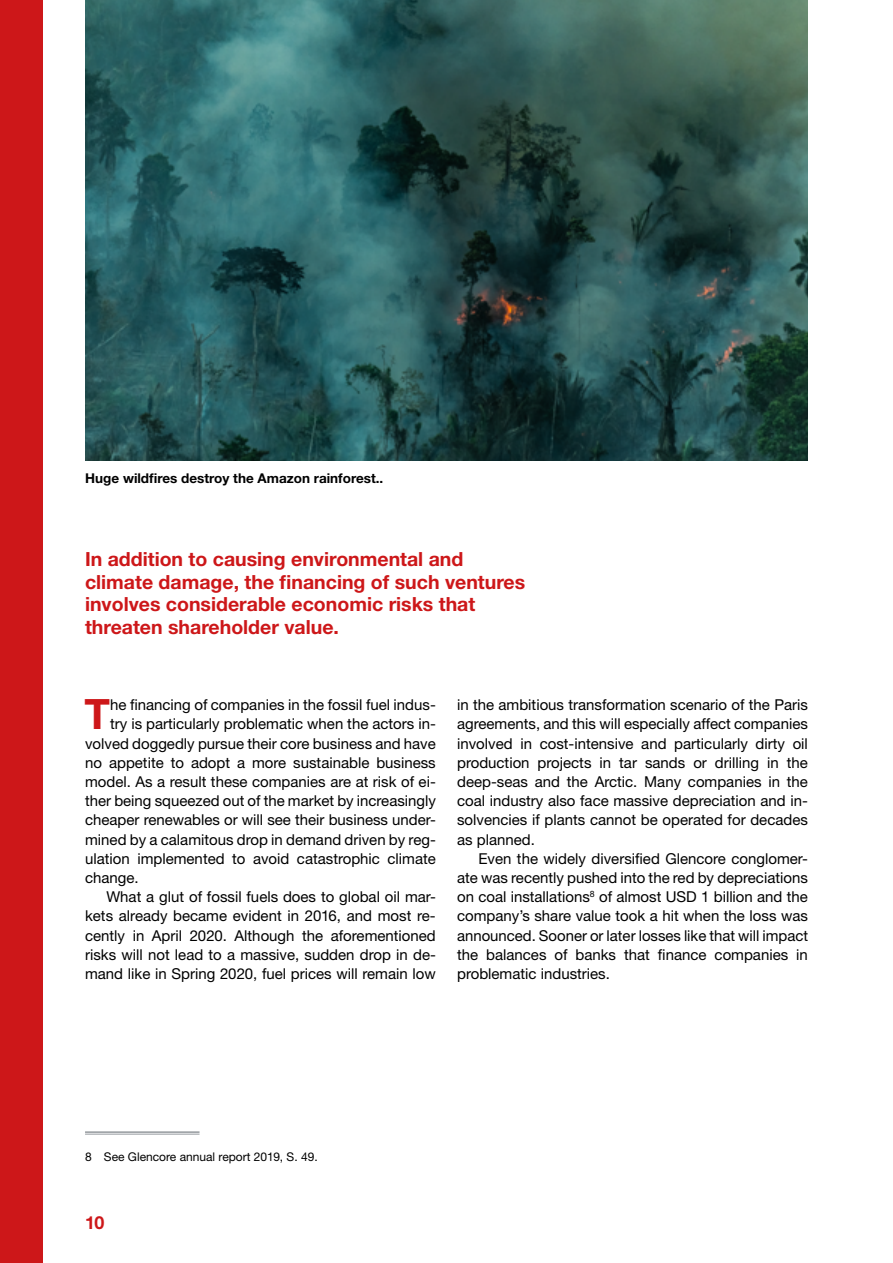
<style>
.page{position:relative;width:893px;height:1263px;background:#fff}
.page>*{position:absolute;margin:0;border:0;box-sizing:border-box;transform-origin:0 0}
.t1{font:700 41.85px "Helvetica Neue LT Std";color:#cd1719}
.t2{font:700 19.5px/22.5px "Helvetica Neue LT Std";color:#cd1719}
.t3{font:700 18px "Helvetica Neue LT Std";color:#cd1719}
.t4{font:15px/19.2px "Helvetica Neue LT Std";color:#000;text-align:justify}
.t5{font:700 13.5px "Helvetica Neue LT Std";color:#000}
.t6{font:12px "Helvetica Neue LT Std";color:#000}
</style>
<div class="page">
<div style="left:0;top:0;width:43px;height:1263px;background:#cd1719"></div>
<hr style="left:85px;top:1131px;width:115px;height:2px;background:#959a9e">
<hr style="left:85px;top:1134px;width:115px;height:1px;background:#959a9e">
<img style="left:85px;top:0;width:723px;height:461px">
<p class="t5" style="left:85px;top:470px;width:299px">Huge wildfires destroy the Amazon rainforest..</p>
<h2 class="t2" style="left:85px;top:548px;width:442px">In addition to causing environmental and climate damage, the financing of such ventures involves considerable economic risks that threaten shareholder value.</h2>
<h1 class="t1" style="left:85px;top:689px;width:27px">T</h1>
<p class="t4" style="left:110px;top:695px;width:327px">he financing of companies in the fossil fuel indus-</p>
<p class="t4" style="left:110px;top:714px;width:327px">try is particularly problematic when the actors in-</p>
<p class="t4" style="left:85px;top:733px;width:352px">volved doggedly pursue their core business and have</p>
<p class="t4" style="left:85px;top:753px;width:352px">no appetite to adopt a more sustainable business</p>
<p class="t4" style="left:85px;top:772px;width:352px">model. As a result these companies are at risk of ei-</p>
<p class="t4" style="left:85px;top:791px;width:352px">ther being squeezed out of the market by increasingly</p>
<p class="t4" style="left:85px;top:810px;width:352px">cheaper renewables or will see their business under-</p>
<p class="t4" style="left:85px;top:829px;width:352px">mined by a calamitous drop in demand driven by reg-</p>
<p class="t4" style="left:85px;top:849px;width:352px">ulation implemented to avoid catastrophic climate</p>
<p class="t4" style="left:85px;top:868px;width:55px">change.</p>
<p class="t4" style="left:106px;top:887px;width:331px">What a glut of fossil fuels does to global oil mar-</p>
<p class="t4" style="left:85px;top:906px;width:352px">kets already became evident in 2016, and most re-</p>
<p class="t4" style="left:85px;top:925px;width:352px">cently in April 2020. Although the aforementioned</p>
<p class="t4" style="left:85px;top:945px;width:352px">risks will not lead to a massive, sudden drop in de-</p>
<p class="t4" style="left:85px;top:964px;width:352px">mand like in Spring 2020, fuel prices will remain low</p>
<p class="t4" style="left:457px;top:695px;width:352px">in the ambitious transformation scenario of the Paris agreements, and this will especially affect companies involved in cost-intensive and particularly dirty oil production projects in tar sands or drilling in the deep-seas and the Arctic. Many companies in the coal industry also face massive depreciation and in&shy;solvencies if plants cannot be operated for decades as planned.</p>
<p class="t4" style="left:457px;top:849px;width:352px;text-indent:21px">Even the widely diversified Glencore conglomer&shy;ate was recently pushed into the red by depreciations on coal installations<sup>8</sup> of almost USD 1 billion and the company’s share value took a hit when the loss was announced. Sooner or later losses like that will impact the balances of banks that finance companies in problematic industries.</p>
<p class="t6" style="left:85px;top:1149px;width:234px">8 See Glencore annual report 2019, S. 49.</p>
<p class="t3" style="left:85px;top:1211px;width:21px">10</p>
</div>
